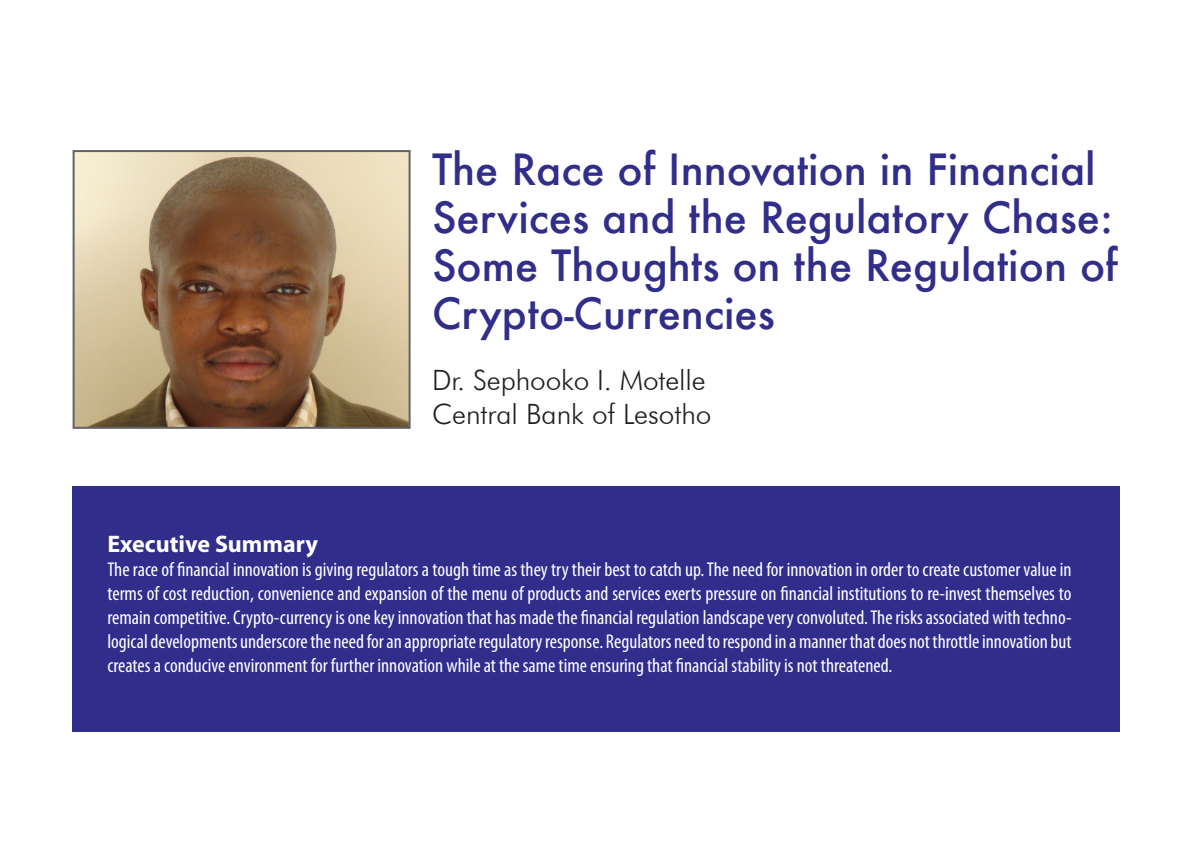
<style>
.page{position:relative;width:1191px;height:851px;background:#fff}
.page>*{position:absolute;margin:0;border:0;box-sizing:border-box;transform-origin:0 0}
.t1{font:500 42px/48px "Futura";color:#302e8a}
.t2{font:300 28px "Futura BT";letter-spacing:-.005em;color:#231f20}
.Body_1{font:700 24px "Myriad Pro";color:#fff}
.Body_1-2{font:condensed 20px/24px "Myriad Pro";color:#fff;text-align:justify}
</style>
<div class="page">
<div style="left:72px;top:486px;width:1047px;height:245px;background:#302e8a"></div>
<img style="left:76px;top:153px;width:331px;height:273px">
<div style="left:73px;top:150px;width:337px;height:279px;border:2px solid #636366"></div>
<p class="t1" style="left:432px;top:145px;width:687px">The Race of Innovation in Financial<br>Services and the Regulatory Chase:<br>Some Thoughts on the Regulation of<br>Crypto-Currencies</p>
<p class="t2" style="left:432px;top:363px;width:275px">Dr. Sephooko I. Motelle</p>
<p class="t2" style="left:432px;top:397px;width:281px">Central Bank of Lesotho</p>
<p class="Body_1" style="left:107px;top:527px;width:212px">Executive Summary</p>
<p class="Body_1-2" style="left:107px;top:556px;width:965px">The race of financial innovation is giving regulators a tough time as they try their best to catch up. The need for innovation in order to create customer value in terms of cost reduction, convenience and expansion of the menu of products and services exerts pressure on financial institutions to re-invest themselves to remain competitive. Crypto-currency is one key innovation that has made the financial regulation landscape very convoluted. The risks associated with techno&shy;logical developments underscore the need for an appropriate regulatory response. Regulators need to respond in a manner that does not throttle innovation but creates a conducive environment for further innovation while at the same time ensuring that financial stability is not threatened.</p>
</div>
